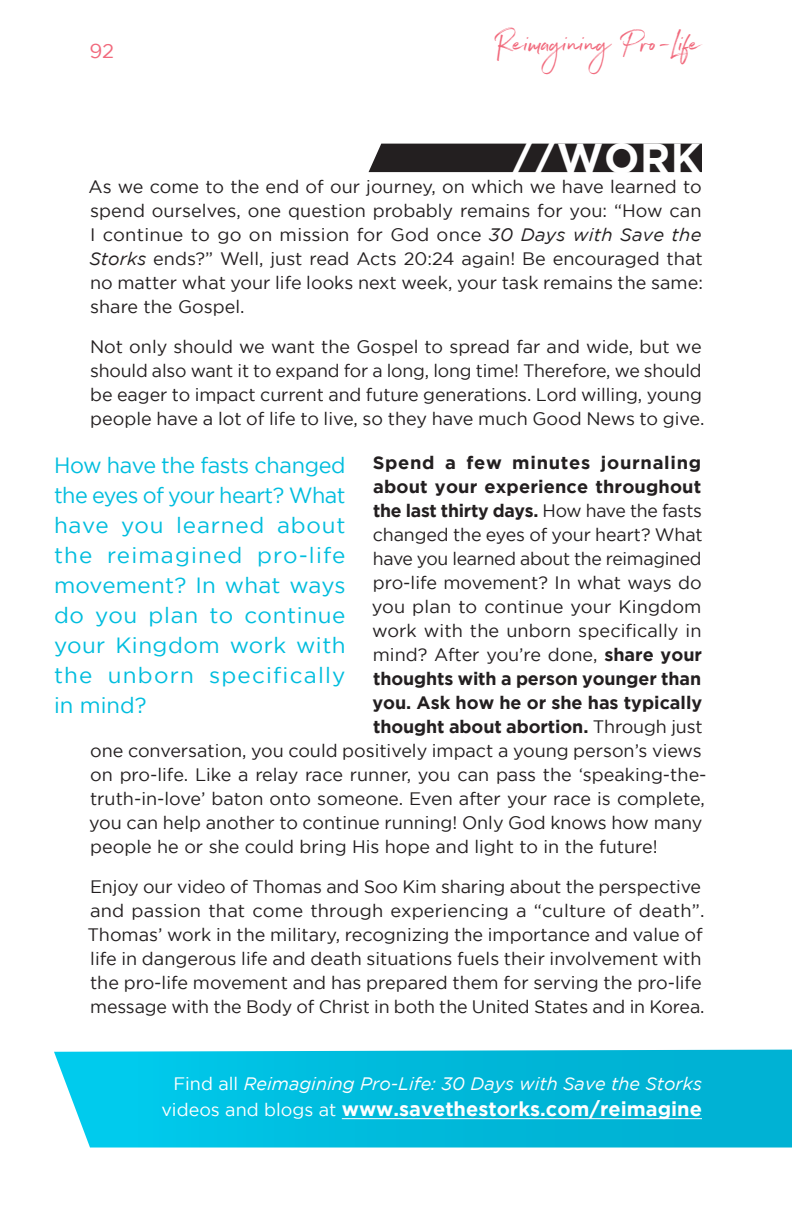
<style>
.page{position:relative;width:792px;height:1224px;background:#fff}
.page>*{position:absolute;margin:0;border:0;box-sizing:border-box;transform-origin:0 0}
.justified_text{font:700 41.8px "Gotham";color:#fff}
.t1{font:34px "Northwell Alt";color:#f1697c}
.justified_text-2{font:22px/30px "Gotham";letter-spacing:.03em;color:#00bdde;text-align:justify}
.justified_text-3{font:700 20px "Gotham";color:#fff}
.t2{font:20px "Gotham";color:#f1697c}
.justified_text-4{font:18px/24px "Gotham";color:#231f20}
.justified_text-5{font:700 18px "Gotham";color:#231f20}
.justified_text-6{font:italic 18px "Gotham";color:#fff}
.justified_text-7{font:700 18px "Gotham";letter-spacing:.04em;color:#231f20}
.s1{font-style:italic}
.s2{font-weight:400}
.s3{font-weight:700}
.s4{font-style:normal}
.s5{font-weight:400;font-size:18px}
</style>
<div class="page">
<div style="left:369px;top:144px;width:333px;height:28px;background:#231f20"></div>
<svg style="left:54px;top:1050px;width:738px;height:98px;background:#09bdde"></svg>
<hr style="left:342px;top:1118px;width:360px;height:1px;background:#fff">
<p class="t2" style="left:89px;top:40px;width:26px">92</p>
<h2 class="t1" style="left:497px;top:19px;width:207px">Reimagining Pro-Life</h2>
<p class="justified_text" style="left:511px;top:134px;width:191px">//WORK</p>
<p class="justified_text-4" style="left:88px;top:174px;width:616px;text-align:justify">As we come to the end of our journey, on which we have learned to spend ourselves, one question probably remains for you: “How can I continue to go on mission for God once <span class="s1">30 Days with Save the Storks</span> ends?” Well, just read Acts 20:24 again! Be encouraged that no matter what your life looks next week, your task remains the same: share the Gospel.</p>
<p class="justified_text-4" style="left:90px;top:334px;width:616px">Not only should we want the Gospel to spread far and wide, but we should also want it to expand for a long, long time! Therefore, we should be eager to impact current and future generations. Lord willing, young people have a lot of life to live, so they have much Good News to give.</p>
<p class="justified_text-7" style="left:373px;top:452px;width:330px">Spend a few minutes journaling</p>
<p class="justified_text-5" style="left:373px;top:476px;width:330px">about your experience throughout</p>
<p class="justified_text-5" style="left:373px;top:500px;width:330px">the last thirty days. <span class="s2">How have the fasts</span></p>
<p class="justified_text-4" style="left:373px;top:522px;width:331px">changed the eyes of your heart? What</p>
<p class="justified_text-4" style="left:373px;top:546px;width:330px">have you learned about the reimagined</p>
<p class="justified_text-4" style="left:373px;top:570px;width:330px">pro-life movement? In what ways do</p>
<p class="justified_text-4" style="left:372px;top:594px;width:331px">you plan to continue your Kingdom</p>
<p class="justified_text-4" style="left:372px;top:618px;width:331px">work with the unborn specifically in</p>
<p class="justified_text-4" style="left:373px;top:642px;width:331px">mind? After you’re done, <span class="s3">share your</span></p>
<p class="justified_text-5" style="left:373px;top:668px;width:330px">thoughts with a person younger than</p>
<p class="justified_text-5" style="left:372px;top:692px;width:331px">you. Ask how he or she has typically</p>
<p class="justified_text-5" style="left:373px;top:716px;width:331px">thought about abortion. <span class="s2">Through just</span></p>
<p class="justified_text-4" style="left:90px;top:738px;width:613px">one conversation, you could positively impact a young person’s views</p>
<p class="justified_text-4" style="left:90px;top:762px;width:618px">on pro-life. Like a relay race runner, you can pass the ‘speaking-the-</p>
<p class="justified_text-4" style="left:90px;top:786px;width:617px">truth-in-love’ baton onto someone. Even after your race is complete,</p>
<p class="justified_text-4" style="left:89px;top:810px;width:615px">you can help another to continue running! Only God knows how many</p>
<p class="justified_text-4" style="left:90px;top:834px;width:569px">people he or she could bring His hope and light to in the future!</p>
<p class="justified_text-4" style="left:88px;top:874px;width:619px">Enjoy our video of Thomas and Soo Kim sharing about the perspective and passion that come through experiencing a “culture of death”.<br>Thomas’ work in the military, recognizing the importance and value of life in dangerous life and death situations fuels their involvement with the pro-life movement and has prepared them for serving the pro-life message with the Body of Christ in both the United States and in Korea.</p>
<p class="justified_text-2" style="left:54px;top:450px;width:293px">How have the fasts changed the eyes of your heart? What have you learned about the reimagined pro-life movement? In what ways do you plan to continue your Kingdom work with the unborn specifically in mind?</p>
<p class="justified_text-6" style="left:173px;top:1074px;width:530px"><span class="s4">Find all</span> Reimagining Pro-Life: 30 Days with Save the Storks</p>
<p class="justified_text-3" style="left:161px;top:1097px;width:542px"><span class="s5">videos and blogs at</span> www.savethestorks.com/reimagine</p>
</div>
